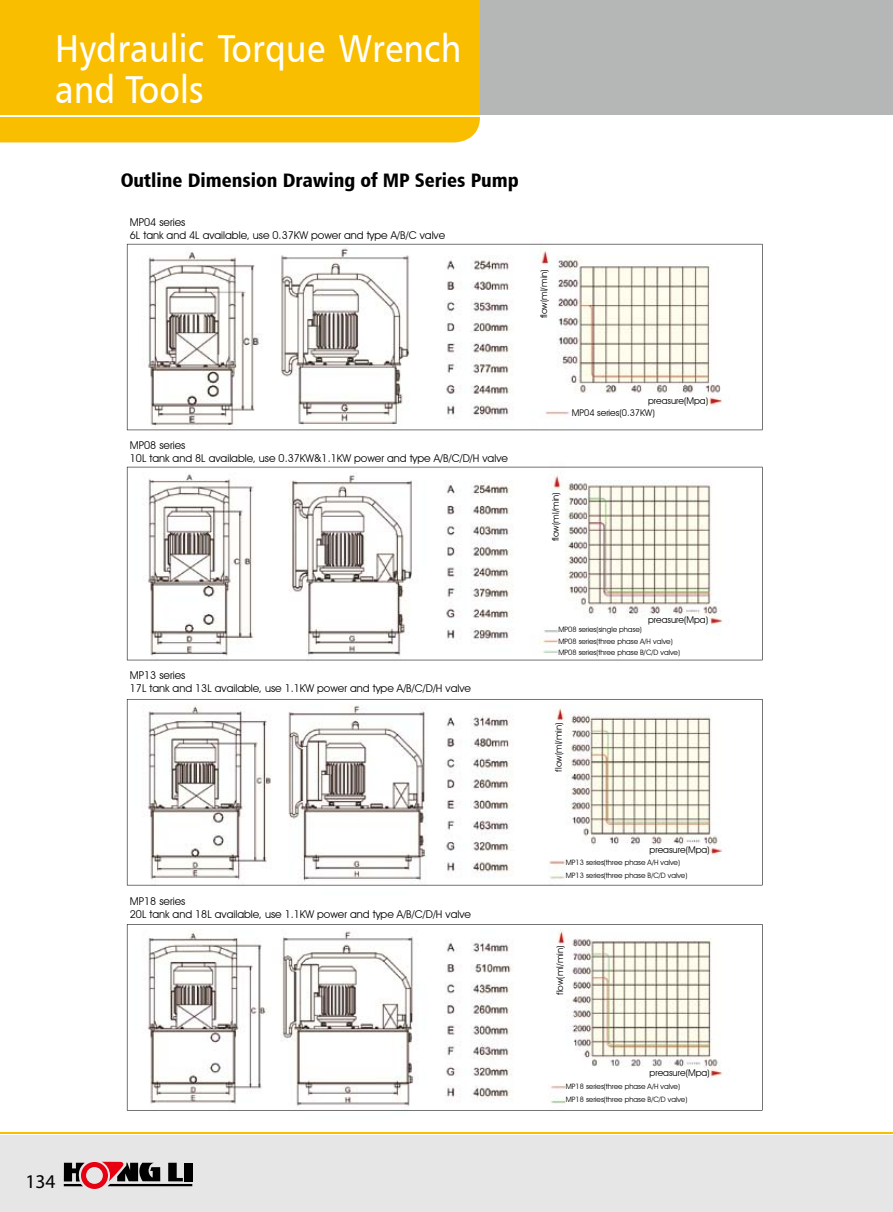
<style>
.page{position:relative;width:893px;height:1212px;background:#fff}
.page>*{position:absolute;margin:0;border:0;box-sizing:border-box;transform-origin:0 0}
.t1{font:39px/40.5px "Humanist 777 BT Roman B";letter-spacing:.005em;color:#fff;scale:.9 1}
.t2{font:19.5px "Humanist 777 BT Black Condensed B";color:#000}
.t3{font:19.5px "Myriad Pro";color:#000}
.t4{font:10.8px/12.9px "Avant Garde IT Cby BT";color:#000}
.t5{font:9.15px "Avant Garde IT Cby BT";color:#000}
.t6{font:7.35px/11.4px "Avant Garde IT Cby BT";color:#000}
</style>
<div class="page">
<div style="left:0;top:1135px;width:893px;height:77px;background:#e6e6e6"></div>
<div style="left:0;top:0;width:893px;height:115px;background:#b5b6b6"></div>
<div style="left:0;top:0;width:480px;height:142px;background:#fabe00"></div>
<hr style="left:0;top:115px;width:480px;height:1px;background:#fff">
<hr style="left:0;top:1132px;width:893px;height:1px;background:#fabe00">
<svg style="left:64px;top:1162px;width:128px;height:27px"></svg>
<svg style="left:127px;top:244px;width:635px;height:186px"></svg>
<svg style="left:127px;top:467px;width:635px;height:193px"></svg>
<svg style="left:127px;top:699px;width:635px;height:186px"></svg>
<svg style="left:127px;top:924px;width:635px;height:186px"></svg>
<h1 class="t1" style="left:55px;top:27px;width:453px">Hydraulic Torque Wrench and Tools</h1>
<h2 class="t2" style="left:121px;top:167px;width:400px">Outline Dimension Drawing of MP Series Pump</h2>
<p class="t4" style="left:130px;top:215px;width:317px">MP04 series<br>6L tank and 4L available, use 0.37KW power and type A/B/C valve</p>
<p class="t5" style="left:538px;top:318px;width:51px;rotate:-90deg">flow(ml/min)</p>
<h2 class="t3" style="left:26px;top:1169px;width:32px">134</h2>
<p class="t4" style="left:130px;top:438px;width:380px">MP08 series<br>10L tank and 8L available, use 0.37KW&amp;1.1KW power and type A/B/C/D/H valve</p>
<p class="t4" style="left:130px;top:669px;width:343px">MP13 series<br>17L tank and 13L available, use 1.1KW power and type A/B/C/D/H valve</p>
<p class="t4" style="left:130px;top:895px;width:343px">MP18 series<br>20L tank and 18L available, use 1.1KW power and type A/B/C/D/H valve</p>
<p class="t5" style="left:648px;top:395px;width:62px">preasure(Mpa)</p>
<p class="t5" style="left:572px;top:407px;width:84px">MP04 series(0.37KW)</p>
<p class="t5" style="left:550px;top:541px;width:51px;rotate:-90deg">flow(ml/min)</p>
<p class="t5" style="left:648px;top:614px;width:62px">preasure(Mpa)</p>
<p class="t6" style="left:558px;top:624px;width:123px">MP08 series(single phase)<br>MP08 series(three phase A/H valve)<br>MP08 series(three phase B/C/D valve)</p>
<p class="t5" style="left:553px;top:772px;width:51px;rotate:-90deg">flow(ml/min)</p>
<p class="t5" style="left:650px;top:844px;width:62px">preasure(Mpa)</p>
<p class="t6" style="left:566px;top:856px;width:123px;line-height:12.9px">MP13 series(three phase A/H valve)<br>MP13 series(three phase B/C/D valve)</p>
<p class="t5" style="left:554px;top:995px;width:51px;rotate:-90deg">flow(ml/min)</p>
<p class="t5" style="left:650px;top:1067px;width:62px">preasure(Mpa)</p>
<p class="t6" style="left:566px;top:1080px;width:123px;line-height:12.9px">MP18 series(three phase A/H valve)<br>MP18 series(three phase B/C/D valve)</p>
</div>
